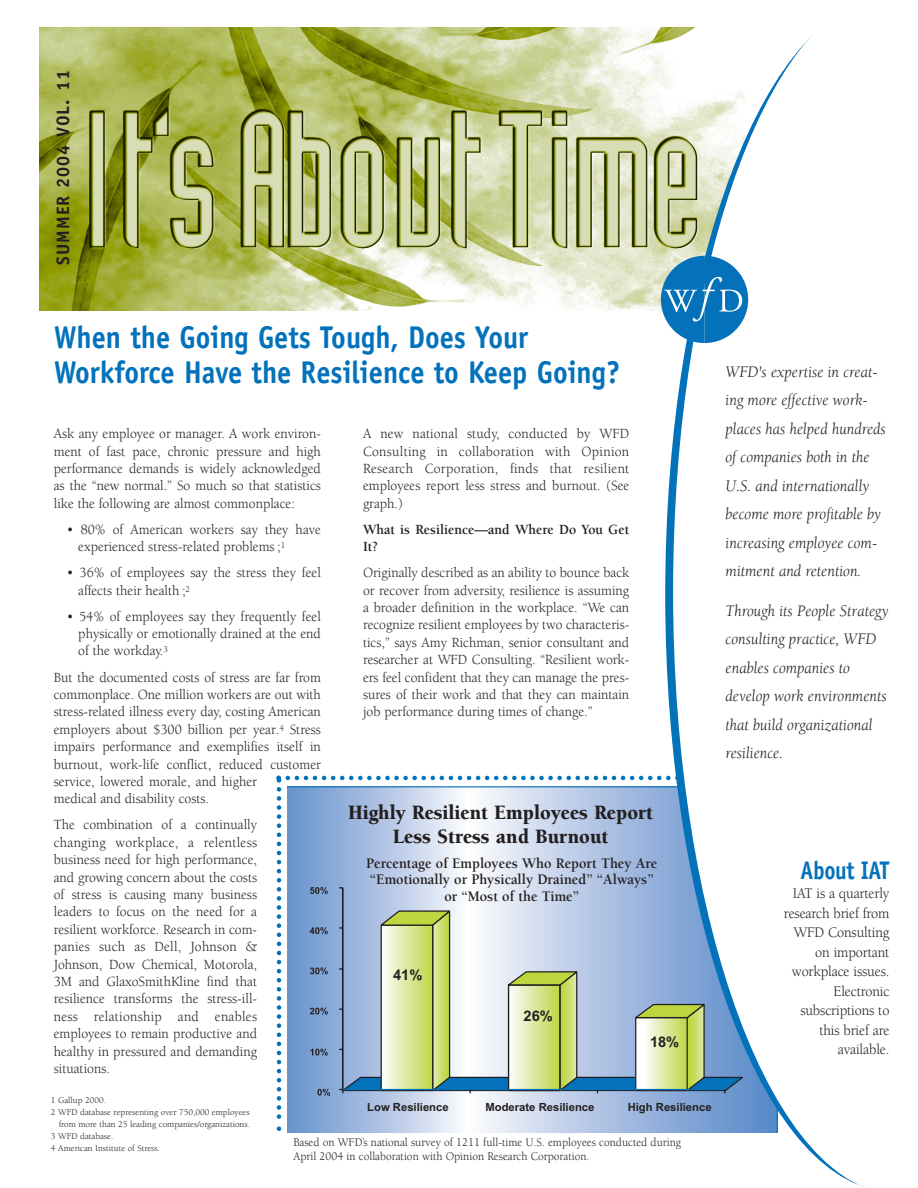
<style>
.page{position:relative;width:918px;height:1188px;background:#fff}
.page>*{position:absolute;margin:0;border:0;box-sizing:border-box;transform-origin:0 0}
.t1{font:700 31.5px/34.5px "Officina Sans";color:#0372bb;scale:.9 1}
.t2{font:700 25.5px "Officina Sans";letter-spacing:-.015em;color:#0372bb;scale:.85 1}
.t3{font:900 21px/24px "Berkeley";color:#231f20;text-align:center;scale:.95 1}
.t4{font:700 18px "Officina Sans";letter-spacing:.055em;color:#231f20}
.t5{font:italic 16.5px/28.5px "Berkeley";color:#231f20;scale:.96 1}
.t6{font:15px/19.5px "Berkeley";letter-spacing:-.01em;color:#231f20;text-align:right;scale:.95 1}
.t7{font:700 15px/16.5px "Berkeley";color:#231f20;text-align:center;scale:.95 1}
.t8{font:700 14.7px "Arial";color:#231f20}
.t9{font:14.4px/17.4px "Berkeley";color:#231f20;text-align:justify;scale:.95 1}
.t10{font:700 14.4px/17.4px "Berkeley";color:#231f20;scale:.95 1}
.t11{font:12px/14.4px "Berkeley";color:#231f20;scale:.95 1}
.t12{font:700 11.25px "Arial";color:#231f20}
.t13{font:9px "Berkeley";color:#231f20}
</style>
<div class="page">
<img style="left:39px;top:27px;width:626px;height:283px">
<svg style="left:276px;top:776px;width:389px;height:355px;background:#b7cad6"></svg>
<svg style="left:665px;top:27px;width:8px;height:1106px"></svg>
<svg style="left:673px;top:27px;width:193px;height:1161px"></svg>
<svg style="left:661px;top:256px;width:87px;height:87px"></svg>
<p class="t4" style="left:56px;top:265px;width:196px;rotate:-90deg">SUMMER 2004 VOL. 11</p>
<h1 class="t1" style="left:54px;top:323px;width:631px">When the Going Gets Tough, Does Your<br>Workforce Have the Resilience to Keep Going?</h1>
<p class="t9" style="left:54px;top:426px;width:283px">Ask any employee or manager. A work environ&shy;ment of fast pace, chronic pressure and high performance demands is widely acknowledged as the “new normal.” So much so that statistics like the following are almost commonplace:</p>
<p class="t9" style="left:78px;top:522px;width:257px;text-indent:-11px">• 80% of American workers say they have experienced stress-related problems ;<sup>1</sup></p>
<p class="t9" style="left:78px;top:565px;width:257px;text-indent:-11px">• 36% of employees say the stress they feel affects their health ;<sup>2</sup></p>
<p class="t9" style="left:78px;top:609px;width:257px;text-indent:-11px">• 54% of employees say they frequently feel physically or emotionally drained at the end of the workday.<sup>3</sup></p>
<p class="t9" style="left:54px;top:670px;width:283px;text-align:left">But the documented costs of stress are far from commonplace. One million workers are out with stress-related illness every day, costing American employers about $300 billion per year.<sup>4</sup> Stress impairs performance and exemplifies itself in burnout, work-life conflict, reduced customer service, lowered morale, and higher<br>medical and disability costs.</p>
<p class="t9" style="left:54px;top:817px;width:216px">The combination of a continually changing workplace, a relentless business need for high performance, and growing concern about the costs of stress is causing many business leaders to focus on the need for a resilient workforce. Research in com&shy;panies such as Dell, Johnson &amp; Johnson, Dow Chemical, Motorola, 3M and GlaxoSmithKline find that resilience transforms the stress-ill&shy;ness relationship and enables employees to remain productive and healthy in pressured and demanding situations.</p>
<p class="t9" style="left:363px;top:426px;width:282px">A new national study, conducted by WFD Consulting in collaboration with Opinion Research Corporation, finds that resilient employees report less stress and burnout. (See graph.)</p>
<p class="t10" style="left:363px;top:522px;width:282px">What is Resilience—and Where Do You Get<br>It?</p>
<p class="t9" style="left:363px;top:565px;width:282px">Originally described as an ability to bounce back or recover from adversity, resilience is assuming a broader definition in the workplace. “We can recognize resilient employees by two characteris&shy;tics,” says Amy Richman, senior consultant and researcher at WFD Consulting. “Resilient work&shy;ers feel confident that they can manage the pres&shy;sures of their work and that they can maintain job performance during times of change.”</p>
<h3 class="t3" style="left:348px;top:802px;width:323px">Highly Resilient Employees Report<br>Less Stress and Burnout</h3>
<p class="t7" style="left:366px;top:856px;width:308px">Percentage of Employees Who Report They Are “Emotionally or Physically Drained” “Always” or “Most of the Time”</p>
<p class="t8" style="left:393px;top:969px;width:31px">41%</p>
<p class="t8" style="left:524px;top:1011px;width:31px">26%</p>
<p class="t8" style="left:650px;top:1037px;width:31px">18%</p>
<p class="t13" style="left:51px;top:1097px;width:57px">1 Gallup 2000.</p>
<p class="t13" style="left:51px;top:1109px;width:200px">2 WFD database representing over 750,000 employees</p>
<p class="t13" style="left:59px;top:1121px;width:193px">from more than 25 leading companies/organizations.</p>
<p class="t13" style="left:51px;top:1133px;width:64px">3 WFD database.</p>
<p class="t13" style="left:51px;top:1145px;width:111px">4 American Institute of Stress.</p>
<p class="t12" style="left:367px;top:1102px;width:83px">Low Resilience</p>
<p class="t12" style="left:628px;top:1102px;width:85px">High Resilience</p>
<p class="t12" style="left:486px;top:1103px;width:110px">Moderate Resilience</p>
<p class="t11" style="left:293px;top:1136px;width:410px">Based on WFD’s national survey of 1211 full-time U.S. employees conducted during<br>April 2004 in collaboration with Opinion Research Corporation.</p>
<p class="t5" style="left:726px;top:359px;width:169px">WFD's expertise in creat&shy;ing more effective work&shy;places has helped hundreds of companies both in the<br>U.S. and internationally become more profitable by increasing employee com&shy;mitment and retention.</p>
<p class="t5" style="left:726px;top:598px;width:171px">Through its People Strategy consulting practice, WFD enables companies to develop work environments that build organizational resilience.</p>
<h2 class="t2" style="left:801px;top:860px;width:106px">About IAT</h2>
<p class="t6" style="left:784px;top:885px;width:113px">IAT is a quarterly research brief from<br>WFD Consulting on important workplace issues.<br>Electronic subscriptions to this brief are available.</p>
</div>
